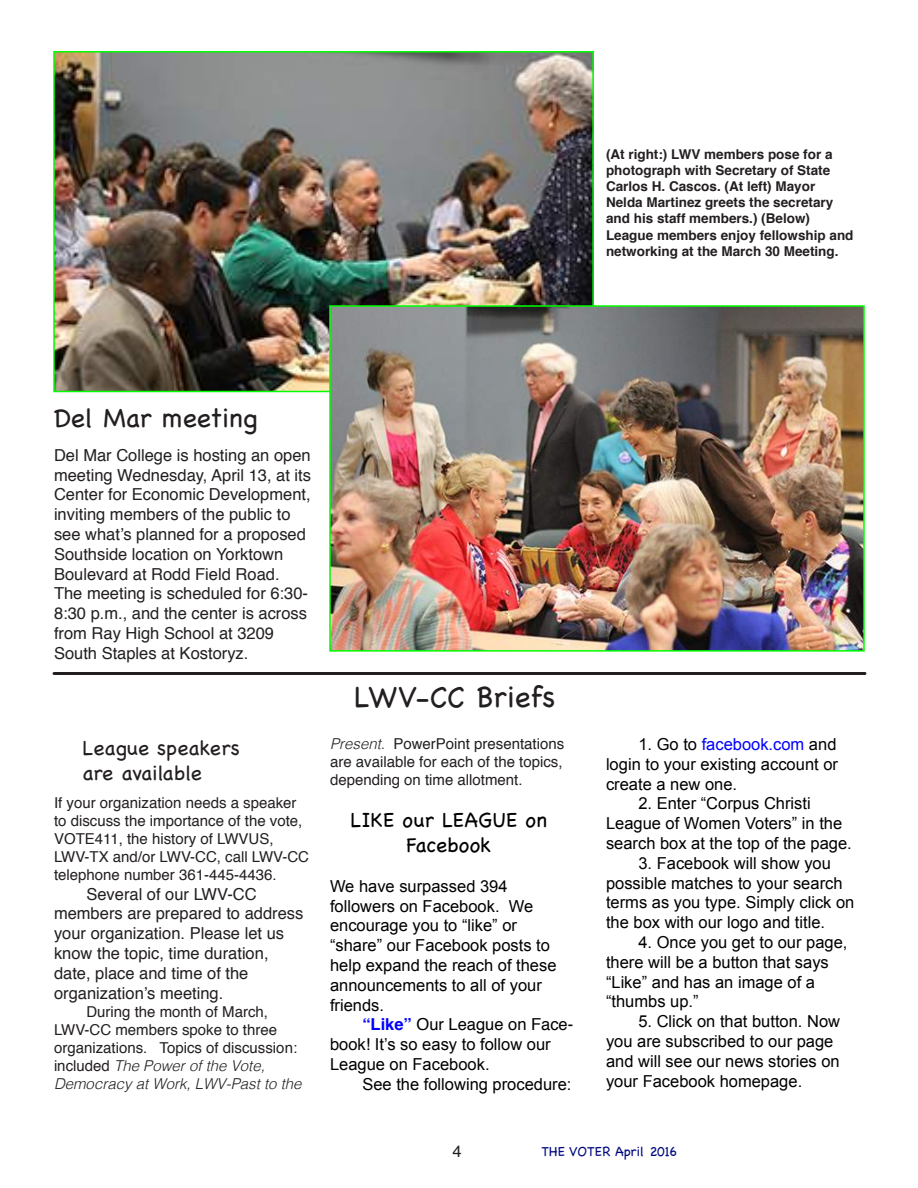
<style>
.page{position:relative;width:918px;height:1188px;background:#fff}
.page>*{position:absolute;margin:0;border:0;box-sizing:border-box;transform-origin:0 0}
.t1{font:30px "Chalkboard";color:#231f20}
.t2{font:27px "Chalkboard";color:#231f20}
.t3{font:21px/25.2px "Chalkboard";color:#231f20}
.t4{font:21px/25.2px "Chalkboard";color:#000;text-align:center}
.t5{font:16.5px/19.8px "Arial";color:#000}
.t6{font:16.5px/19.8px "Helvetica";color:#231f20}
.t7{font:16.5px "Helvetica";color:#000}
.t8{font:15px/18px "Helvetica";color:#231f20}
.t9{font:700 13.5px/16.2px "Helvetica";color:#231f20}
.t10{font:13.5px "Chalkboard";color:#000a7e}
.s1{font-weight:300;font-style:italic}
.s2{font-weight:700;color:#00f}
.s3{font-family:"Helvetica"}
.s4{color:#00f}
</style>
<div class="page">
<img style="left:56px;top:54px;width:535px;height:335px">
<div style="left:53px;top:51px;width:541px;height:341px;border:2px solid #0f0"></div>
<img style="left:332px;top:308px;width:530px;height:341px">
<div style="left:329px;top:305px;width:536px;height:347px;border:2px solid #0f0"></div>
<hr style="left:54px;top:672px;width:811px;height:3px;background:#231f20">
<p class="t9" style="left:606px;top:146px;width:249px">(At right:) LWV members pose for a photograph with Secretary of State Carlos H. Cascos. (At left) Mayor Nelda Martinez greets the secretary and his staff members.) (Below)<br>League members enjoy fellowship and networking at the March 30 Meeting.</p>
<h2 class="t2" style="left:54px;top:402px;width:205px">Del Mar meeting</h2>
<p class="t6" style="left:54px;top:446px;width:259px">Del Mar College is hosting an open meeting Wednesday, April 13, at its<br>Center for Economic Development, inviting members of the public to see what’s planned for a proposed<br>Southside location on Yorktown<br>Boulevard at Rodd Field Road.<br>The meeting is scheduled for 6:30-<br>8:30 p.m., and the center is across from Ray High School at 3209<br>South Staples at Kostoryz.</p>
<h1 class="t1" style="left:354px;top:679px;width:203px">LWV-CC Briefs</h1>
<p class="t3" style="left:83px;top:735px;width:159px">League speakers are available</p>
<p class="t8" style="left:330px;top:735px;width:236px;text-align:justify"><span class="s1">Present.</span> PowerPoint presentations are available for each of the topics, depending on time allotment.</p>
<p class="t8" style="left:54px;top:794px;width:257px">If your organization needs a speaker to discuss the importance of the vote, VOTE411, the history of LWVUS, LWV-TX and/or LWV-CC, call LWV-CC telephone number 361-445-4436.</p>
<p class="t6" style="left:54px;top:884px;width:251px;text-indent:32px">Several of our LWV-CC members are prepared to address your organization. Please let us know the topic, time duration, date, place and time of the organization’s meeting.</p>
<p class="t8" style="left:54px;top:1003px;width:249px;text-indent:32px">During the month of March,<br>LWV-CC members spoke to three organizations. Topics of discussion: included <span class="s1">The Power of the Vote,<br>Democracy at Work, LWV-Past to the</span></p>
<p class="t4" style="left:351px;top:807px;width:198px">LIKE our LEAGUE on<br>Facebook</p>
<p class="t5" style="left:330px;top:876px;width:228px">We have surpassed 394 followers on Facebook. We encourage you to “like” or “share” our Facebook posts to help expand the reach of these announcements to all of your friends.</p>
<p class="t7" style="left:362px;top:1012px;width:212px"><span class="s2">“Like”</span> Our League on Face-</p>
<p class="t5" style="left:330px;top:1035px;width:222px"><span class="s3">book!</span> It’s so easy to follow our<br>League on Facebook.</p>
<p class="t5" style="left:362px;top:1074px;width:211px">See the following procedure:</p>
<p class="t5" style="left:606px;top:734px;width:234px;text-align:justify;text-indent:32px">1. Go to <span class="s4">facebook.com</span> and login to your existing account or create a new one.</p>
<p class="t5" style="left:606px;top:794px;width:247px;text-align:center">2. Enter “Corpus Christi<br>League of Women Voters” in the search box at the top of the page.</p>
<p class="t5" style="left:606px;top:853px;width:250px;text-indent:32px">3. Facebook will show you possible matches to your search terms as you type. Simply click on the box with our logo and title.</p>
<p class="t5" style="left:606px;top:932px;width:243px;text-indent:32px">4. Once you get to our page, there will be a button that says “Like” and has an image of a “thumbs up.”</p>
<p class="t5" style="left:606px;top:1012px;width:236px;text-indent:32px">5. Click on that button. Now you are subscribed to our page and will see our news stories on your Facebook homepage.</p>
<p class="t6" style="left:452px;top:1142px;width:11px">4</p>
<p class="t10" style="left:542px;top:1144px;width:137px">THE VOTER April 2016</p>
</div>
